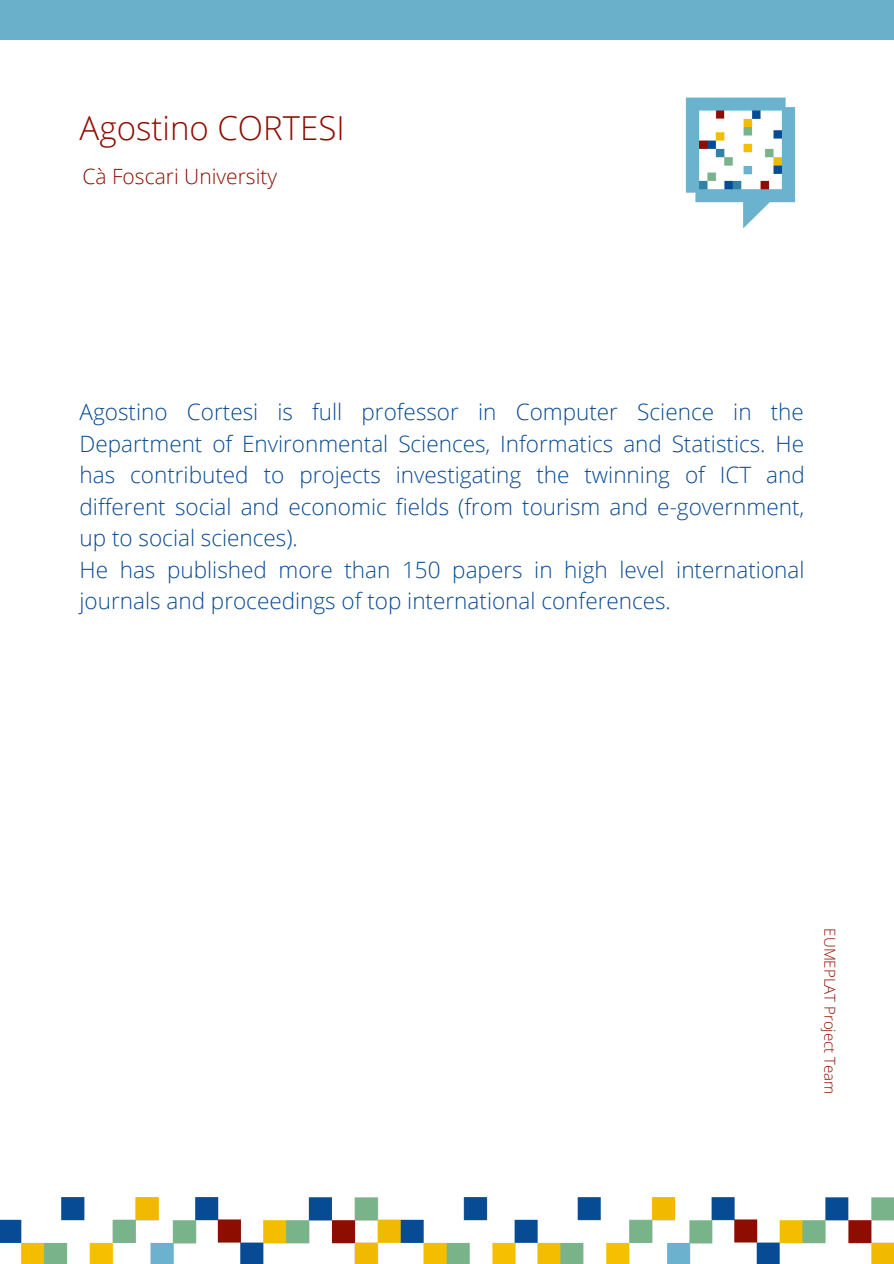
<style>
.page{position:relative;width:894px;height:1264px;background:#fff}
.page>*{position:absolute;margin:0;border:0;box-sizing:border-box;transform-origin:0 0}
.t1{font:300 33px "Open Sans";color:#8d0d01}
.t2{font:300 22.5px/31.5px "Open Sans";color:#0a4b94}
.t3{font:300 21px "Open Sans";color:#8d0d01}
.t4{font:300 15px "Open Sans";color:#8d0d01}
</style>
<div class="page">
<div style="left:0;top:0;width:893px;height:39px;background:#6ab0ca"></div>
<img style="left:685px;top:97px;width:111px;height:132px">
<img style="left:0;top:1197px;width:893px;height:66px">
<h1 class="t1" style="left:80px;top:105px;width:266px">Agostino CORTESI</h1>
<p class="t3" style="left:82px;top:161px;width:196px">Cà Foscari University</p>
<p class="t2" style="left:80px;top:395px;width:726px">Agostino Cortesi is full professor in Computer Science in the Department of Environmental Sciences, Informatics and Statistics. He has contributed to projects investigating the twinning of ICT and different social and economic fields (from tourism and e-government, up to social sciences).<br>He has published more than 150 papers in high level international journals and proceedings of top international conferences.</p>
<p class="t4" style="left:840px;top:928px;width:167px;rotate:90deg">EUMEPLAT Project Team</p>
</div>
